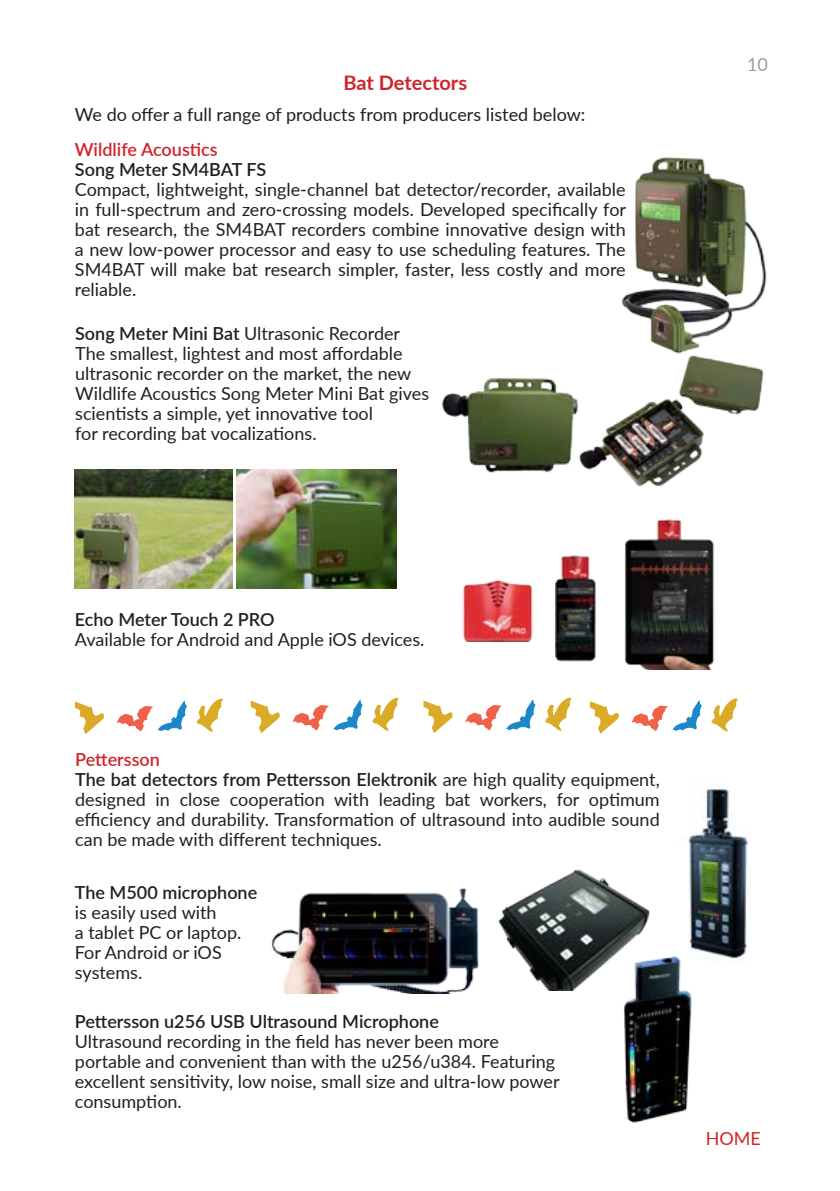
<style>
.page{position:relative;width:840px;height:1191px;background:#fff}
.page>*{position:absolute;margin:0;border:0;box-sizing:border-box;transform-origin:0 0}
.t1{font:700 20px "Lato";letter-spacing:-.005em;color:#d1232a}
.t2{font:18px/20px "Lato";color:#231f20}
.t3{font:600 18px "Lato";color:#231f20}
.t4{font:600 18px "Lato";color:#d1232a}
.t5{font:18px "Lato";color:#d1232a}
.t6{font:18px "Lato";color:#9aa0a6}
.s1{font-weight:600}
.s2{font-weight:600;color:#d1232a}
</style>
<div class="page">
<img style="left:442px;top:378px;width:133px;height:95px">
<img style="left:575px;top:356px;width:189px;height:130px">
<img style="left:236px;top:469px;width:160px;height:120px">
<img style="left:75px;top:470px;width:157px;height:119px">
<img style="left:621px;top:157px;width:146px;height:199px">
<img style="left:688px;top:788px;width:60px;height:172px">
<img style="left:271px;top:888px;width:208px;height:105px">
<img style="left:498px;top:869px;width:152px;height:121px">
<svg style="left:196px;top:698px;width:27px;height:34px"></svg>
<svg style="left:75px;top:701px;width:29px;height:33px"></svg>
<svg style="left:117px;top:700px;width:70px;height:31px"></svg>
<svg style="left:371px;top:698px;width:27px;height:34px"></svg>
<svg style="left:250px;top:700px;width:29px;height:33px"></svg>
<svg style="left:292px;top:700px;width:70px;height:30px"></svg>
<svg style="left:544px;top:697px;width:27px;height:34px"></svg>
<svg style="left:423px;top:700px;width:29px;height:33px"></svg>
<svg style="left:465px;top:699px;width:70px;height:31px"></svg>
<svg style="left:710px;top:698px;width:27px;height:34px"></svg>
<svg style="left:589px;top:701px;width:29px;height:33px"></svg>
<svg style="left:631px;top:700px;width:70px;height:31px"></svg>
<img style="left:585px;top:947px;width:144px;height:176px">
<img style="left:463px;top:580px;width:70px;height:62px">
<img style="left:554px;top:555px;width:42px;height:106px">
<img style="left:624px;top:519px;width:91px;height:151px">
<p class="t1" style="left:343px;top:68px;width:125px">Bat Detectors</p>
<p class="t2" style="left:75px;top:104px;width:511px">We do offer a full range of products from producers listed below:</p>
<p class="t4" style="left:75px;top:136px;width:144px">Wildlife Acoustics</p>
<p class="t3" style="left:75px;top:156px;width:193px">Song Meter SM4BAT FS</p>
<p class="t2" style="left:75px;top:179px;width:552px;text-align:justify">Compact, lightweight, single-channel bat detector/recorder, available in full-spectrum and zero-crossing models. Developed specifically for bat research, the SM4BAT recorders combine innovative design with a new low-power processor and easy to use scheduling features. The SM4BAT will make bat research simpler, faster, less costly and more reliable.</p>
<p class="t2" style="left:75px;top:323px;width:355px"><span class="s1">Song Meter Mini Bat</span> Ultrasonic Recorder The smallest, lightest and most affordable ultrasonic recorder on the market, the new Wildlife Acoustics Song Meter Mini Bat gives scientists a simple, yet innovative tool<br>for recording bat vocalizations.</p>
<p class="t6" style="left:746px;top:51px;width:22px">10</p>
<p class="t3" style="left:75px;top:606px;width:201px">Echo Meter Touch 2 PRO</p>
<p class="t2" style="left:75px;top:629px;width:351px">Available for Android and Apple iOS devices.</p>
<p class="t2" style="left:75px;top:749px;width:585px"><span class="s2">Pettersson<br></span><span class="s1">The bat detectors from Pettersson Elektronik</span> are high quality equipment, designed in close cooperation with leading bat workers, for optimum efficiency and durability. Transformation of ultrasound into audible sound can be made with different techniques.</p>
<p class="t3" style="left:75px;top:879px;width:184px">The M500 microphone</p>
<p class="t2" style="left:75px;top:902px;width:168px">is easily used with<br>a tablet PC or laptop.<br>For Android or iOS systems.</p>
<p class="t3" style="left:75px;top:1008px;width:365px">Pettersson u256 USB Ultrasound Microphone</p>
<p class="t2" style="left:75px;top:1031px;width:486px">Ultrasound recording in the field has never been more portable and convenient than with the u256/u384. Featuring excellent sensitivity, low noise, small size and ultra-low power consumption.</p>
<p class="t5" style="left:705px;top:1125px;width:57px">HOME</p>
</div>
